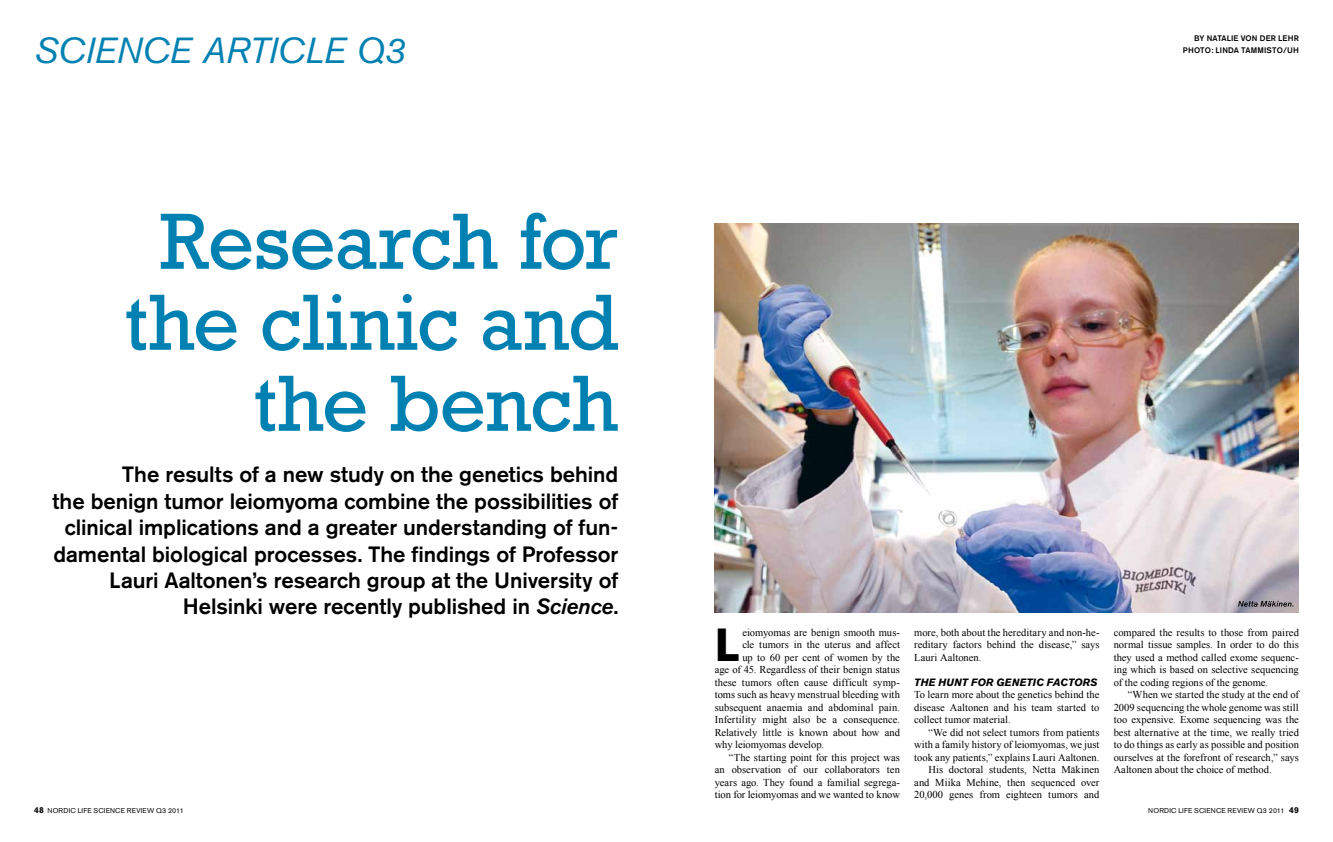
<style>
.page{position:relative;width:1333px;height:842px;background:#fff}
.page>*{position:absolute;margin:0;border:0;box-sizing:border-box;transform-origin:0 0}
.t1{font:81px/81px "Rockwell";letter-spacing:-.015em;color:#0081b2;text-align:right}
.t2{font:700 45.9px "Akzidenz Grotesk BE";color:#000}
.t3{font:italic 36px "Akzidenz Grotesk BE";letter-spacing:-.015em;color:#0081b2}
.t4{font:500 22px/26.4px "Akzidenz Grotesk BE";letter-spacing:-.005em;color:#000;text-align:right}
.t5{font:10.5px/12.5px "Times New Roman";letter-spacing:.005em;color:#000;text-align:justify}
.t6{font:italic 700 10.5px "Akzidenz Grotesk BE";letter-spacing:.01em;color:#000}
.t7{font:500 8px/12px "Akzidenz Grotesk BE";letter-spacing:.02em;color:#000;text-align:right}
.t8{font:7px "Akzidenz Grotesk BE";letter-spacing:.03em;color:#000}
.s1{font-style:italic}
.s2{font-weight:700;font-size:8.5px}
</style>
<div class="page">
<img style="left:714px;top:223px;width:584px;height:390px">
<svg style="left:1237px;top:601px;width:56px;height:6px"></svg>
<h3 class="t3" style="left:34px;top:28px;width:373px">SCIENCE ARTICLE Q3</h3>
<p class="t7" style="left:1182px;top:32px;width:117px">By Natalie von der Lehr photo: linda tammisto/u h</p>
<h1 class="t1" style="left:124px;top:200px;width:495px">Research for the clinic and the bench</h1>
<p class="t4" style="left:53px;top:461px;width:567px">The results of a new study on the genetics behind<br>the benign tumor leiomyoma combine the possibilities of clinical implications and a greater understanding of fun&shy;damental biological processes. The findings of Professor Lauri Aaltonen’s research group at the University of<br>H elsinki were recently published in <span class="s1">Science</span>.</p>
<h2 class="t2" style="left:714px;top:618px;width:22px">L</h2>
<p class="t5" style="left:742px;top:626px;width:159px">eiomyomas are benign smooth mus-</p>
<p class="t5" style="left:742px;top:638px;width:159px">cle tumors in the uterus and affect</p>
<p class="t5" style="left:742px;top:651px;width:159px">up to 60 per cent of women by the</p>
<p class="t5" style="left:714px;top:663px;width:187px">age of 45. Regardless of their benign status</p>
<p class="t5" style="left:714px;top:676px;width:187px">these tumors often cause difficult symp-</p>
<p class="t5" style="left:714px;top:688px;width:187px">toms such as heavy menstrual bleeding with</p>
<p class="t5" style="left:714px;top:701px;width:187px">subsequent anaemia and abdominal pain.</p>
<p class="t5" style="left:714px;top:713px;width:187px">Infertility might also be a consequence.</p>
<p class="t5" style="left:714px;top:726px;width:187px">Relatively little is known about how and</p>
<p class="t5" style="left:714px;top:738px;width:111px">why leiomyomas develop.</p>
<p class="t5" style="left:729px;top:751px;width:172px">“The starting point for this project was</p>
<p class="t5" style="left:714px;top:763px;width:187px">an observation of our collaborators ten</p>
<p class="t5" style="left:714px;top:776px;width:187px">years ago. They found a familial segrega-</p>
<p class="t5" style="left:714px;top:788px;width:187px">tion for leiomyomas and we wanted to know</p>
<p class="t5" style="left:914px;top:626px;width:187px">more, both about the hereditary and non-he&shy;reditary factors behind the disease,” says Lauri Aaltonen.</p>
<p class="t6" style="left:914px;top:676px;width:185px">THE HUNT FOR GENETIC FACTORS</p>
<p class="t5" style="left:914px;top:688px;width:187px">To learn more about the genetics behind the disease Aaltonen and his team started to collect tumor material.</p>
<p class="t5" style="left:914px;top:726px;width:187px;text-align:right">“We did not select tumors from patients with a family history of leiomyomas, we just took any patients,” explains Lauri Aaltonen.<br>His doctoral students, Netta Mäkinen and Miika Mehine, then sequenced over 20,000 genes from eighteen tumors and</p>
<p class="t5" style="left:1113px;top:626px;width:187px">compared the results to those from paired normal tissue samples. In order to do this they used a method called exome sequenc&shy;ing which is based on selective sequencing of the coding regions of the genome.</p>
<p class="t5" style="left:1113px;top:688px;width:187px;text-indent:14px">“When we started the study at the end of 2009 sequencing the whole genome was still too expensive. Exome sequencing was the best alternative at the time, we really tried to do things as early as possible and position ourselves at the forefront of research,” says Aaltonen about the choice of method.</p>
<p class="t8" style="left:34px;top:806px;width:151px"><span class="s2">48</span> NORDIC LIFE SCIENCE REVIEW Q3 2011</p>
<p class="t8" style="left:1148px;top:806px;width:152px">NORDIC LIFE SCIENCE REVIEW Q3 2011 <span class="s2">49</span></p>
</div>
